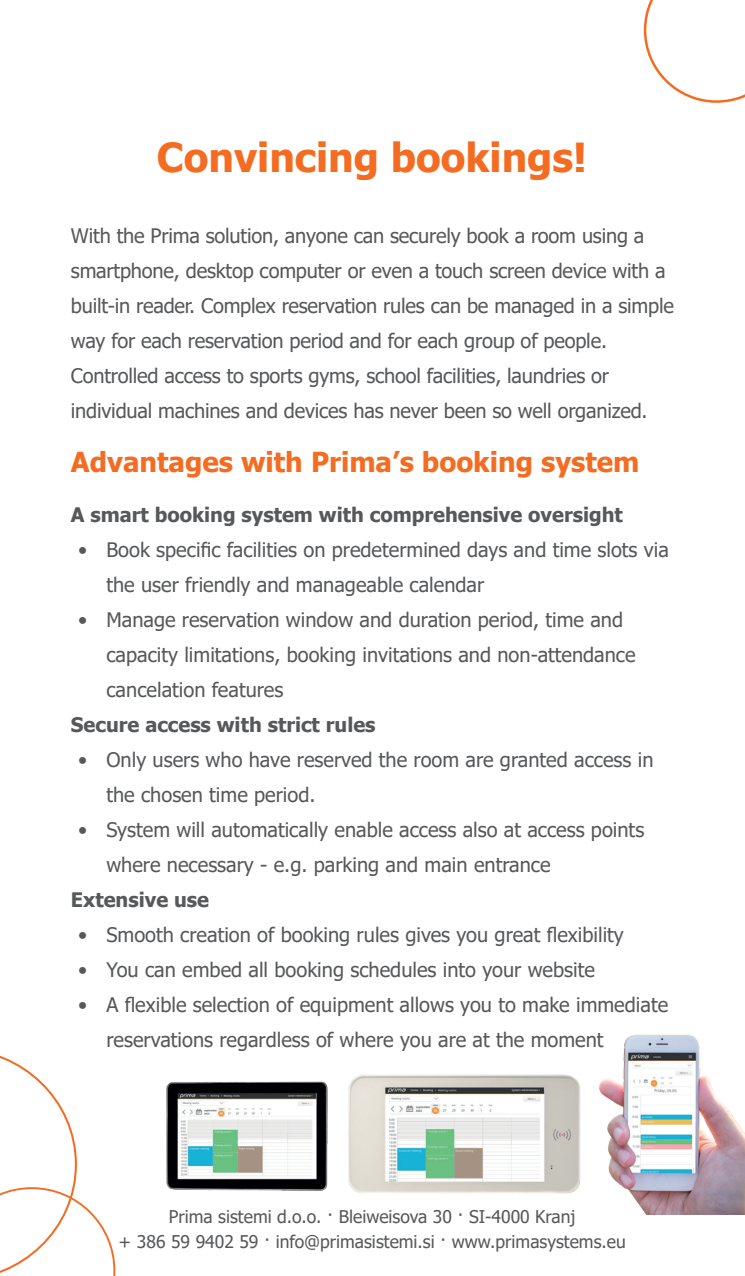
<style>
.page{position:relative;width:745px;height:1276px;background:#fff}
.page>*{position:absolute;margin:0;border:0;box-sizing:border-box;transform-origin:0 0}
.overskrift{font:700 40px "Tahoma";color:#f36c21}
.mellemrubrik{font:700 27.5px "Tahoma";color:#f36c21}
.brødtekst{font:20px/35px "Tahoma";color:#57585a}
.punktliste{font:700 20px "Tahoma";color:#57585a}
.Billedtekst{font:17.5px "Tahoma";color:#57585a}
</style>
<div class="page">
<svg style="left:643px;top:0;width:101px;height:103px"></svg>
<svg style="left:0;top:1055px;width:115px;height:221px"></svg>
<img style="left:166px;top:1081px;width:162px;height:110px">
<img style="left:348px;top:1074px;width:176px;height:120px">
<img style="left:524px;top:1034px;width:220px;height:181px">
<p class="overskrift" style="left:157px;top:130px;width:431px">Convincing bookings!</p>
<p class="brødtekst" style="left:71px;top:219px;width:604px">With the Prima solution, anyone can securely book a room using a smartphone, desktop computer or even a touch screen device with a built-in reader. Complex reservation rules can be managed in a simple way for each reservation period and for each group of people.<br>Controlled access to sports gyms, school facilities, laundries or individual machines and devices has never been so well organized.</p>
<p class="mellemrubrik" style="left:71px;top:443px;width:569px">Advantages with Prima’s booking system</p>
<p class="punktliste" style="left:71px;top:500px;width:553px">A smart booking system with comprehensive oversight</p>
<p class="brødtekst" style="left:106px;top:533px;width:563px;text-indent:-28px">• Book specific facilities on predetermined days and time slots via the user friendly and manageable calendar</p>
<p class="brødtekst" style="left:106px;top:603px;width:530px;text-indent:-28px">• Manage reservation window and duration period, time and capacity limitations, booking invitations and non-attendance cancelation features</p>
<p class="punktliste" style="left:71px;top:710px;width:306px">Secure access with strict rules</p>
<p class="brødtekst" style="left:106px;top:743px;width:548px;text-indent:-28px">• Only users who have reserved the room are granted access in the chosen time period.</p>
<p class="brødtekst" style="left:106px;top:813px;width:539px;text-indent:-28px">• System will automatically enable access also at access points where necessary - e.g. parking and main entrance</p>
<p class="punktliste" style="left:71px;top:885px;width:140px">Extensive use</p>
<p class="brødtekst" style="left:78px;top:918px;width:547px">• Smooth creation of booking rules gives you great flexibility</p>
<p class="brødtekst" style="left:78px;top:953px;width:518px">• You can embed all booking schedules into your website</p>
<p class="brødtekst" style="left:106px;top:988px;width:563px;text-indent:-28px">• A flexible selection of equipment allows you to make immediate reservations regardless of where you are at the moment</p>
<p class="Billedtekst" style="left:169px;top:1204px;width:408px">Prima sistemi d.o.o. · Bleiweisova 30 · SI-4000 Kranj</p>
<p class="Billedtekst" style="left:118px;top:1229px;width:508px">+ 386 59 9402 59 · info@primasistemi.si · www.primasystems.eu</p>
</div>
